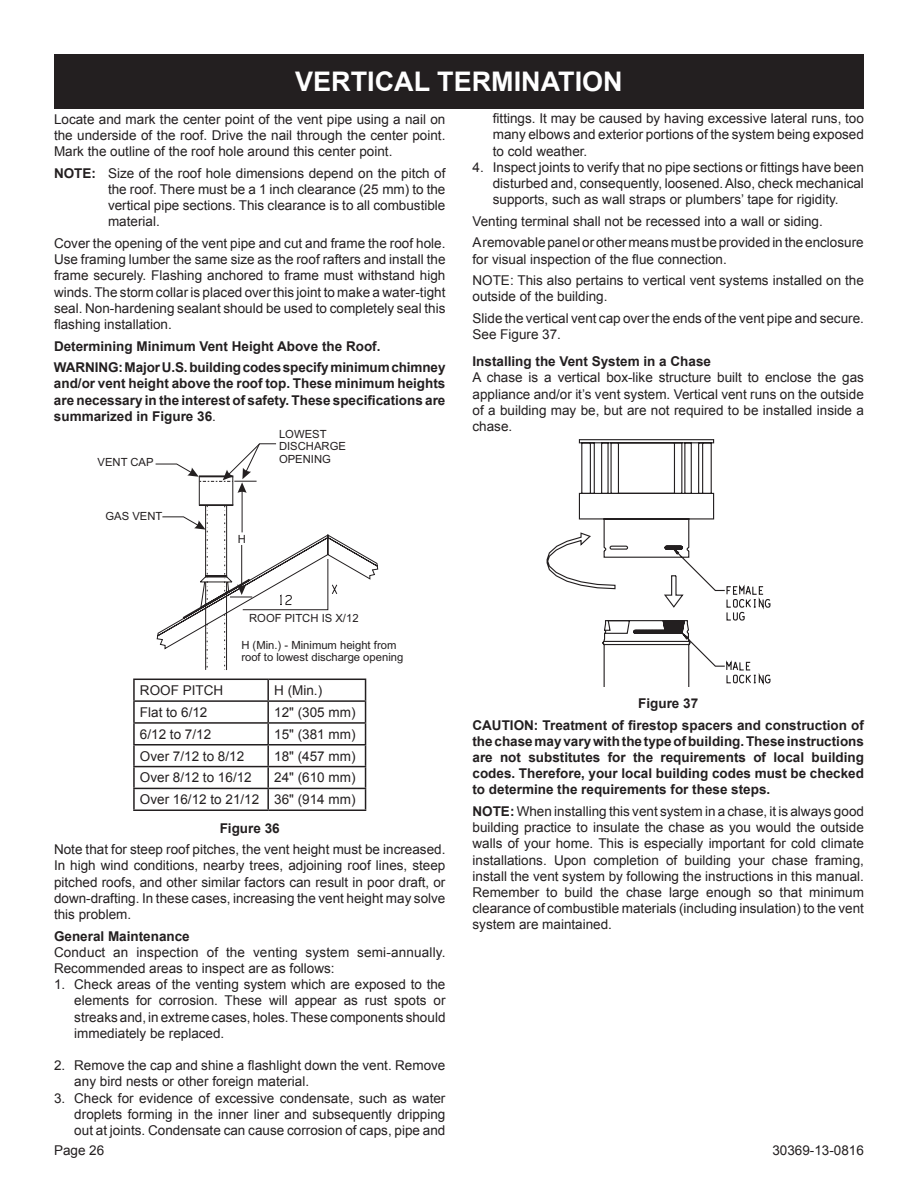
<style>
.page{position:relative;width:918px;height:1188px;background:#fff}
.page>*{position:absolute;margin:0;border:0;box-sizing:border-box;transform-origin:0 0}
.t1{font:700 27px "Arial";color:#fff}
.t2{font:13.5px/16.2px "Arial";color:#231f20;text-align:justify}
.t3{font:700 13.5px/16.2px "Arial";color:#231f20;text-align:justify}
.t4{font:11.25px/12.6px "Arial";color:#231f20}
.s1{font-weight:700}
.s2{font-weight:400}
</style>
<div class="page">
<svg style="left:155px;top:443px;width:223px;height:227px"></svg>
<hr style="left:205px;top:582px;width:1px;height:88px;background:#231f20">
<hr style="left:226px;top:582px;width:1px;height:88px;background:#231f20">
<hr style="left:133px;top:679px;width:135px;height:1px;background:#231f20">
<hr style="left:133px;top:680px;width:2px;height:20px;background:#231f20">
<hr style="left:268px;top:679px;width:98px;height:1px;background:#231f20">
<hr style="left:267px;top:680px;width:2px;height:20px;background:#231f20">
<hr style="left:133px;top:700px;width:135px;height:2px;background:#231f20">
<hr style="left:133px;top:702px;width:2px;height:20px;background:#231f20">
<hr style="left:268px;top:700px;width:98px;height:2px;background:#231f20">
<hr style="left:267px;top:702px;width:2px;height:20px;background:#231f20">
<hr style="left:133px;top:722px;width:135px;height:2px;background:#231f20">
<hr style="left:133px;top:724px;width:2px;height:20px;background:#231f20">
<hr style="left:268px;top:722px;width:98px;height:2px;background:#231f20">
<hr style="left:267px;top:724px;width:2px;height:20px;background:#231f20">
<hr style="left:133px;top:744px;width:135px;height:2px;background:#231f20">
<hr style="left:133px;top:746px;width:2px;height:20px;background:#231f20">
<hr style="left:268px;top:744px;width:98px;height:2px;background:#231f20">
<hr style="left:267px;top:746px;width:2px;height:20px;background:#231f20">
<hr style="left:133px;top:766px;width:135px;height:1px;background:#231f20">
<hr style="left:133px;top:767px;width:2px;height:21px;background:#231f20">
<hr style="left:268px;top:766px;width:98px;height:1px;background:#231f20">
<hr style="left:267px;top:767px;width:2px;height:21px;background:#231f20">
<hr style="left:133px;top:788px;width:135px;height:1px;background:#231f20">
<hr style="left:133px;top:789px;width:2px;height:20px;background:#231f20">
<hr style="left:268px;top:788px;width:98px;height:1px;background:#231f20">
<hr style="left:267px;top:789px;width:2px;height:20px;background:#231f20">
<svg style="left:365px;top:680px;width:1px;height:129px"></svg>
<hr style="left:133px;top:809px;width:135px;height:2px;background:#231f20">
<hr style="left:268px;top:809px;width:98px;height:2px;background:#231f20">
<svg style="left:546px;top:439px;width:225px;height:247px"></svg>
<div style="left:54px;top:54px;width:810px;height:54px;background:#231f20"></div>
<h1 class="t1" style="left:295px;top:63px;width:18px">VERTICAL</h1>
<h1 class="t1" style="left:437px;top:63px;width:19px">TER</h1>
<h1 class="t1" style="left:491px;top:63px;width:39px">MINATION</h1>
<p class="t2" style="left:54px;top:111px;width:393px">Locate and mark the center point of the vent pipe using a nail on the underside of the roof. Drive the nail through the center point.<br>Mark the outline of the roof hole around this center point.</p>
<p class="t3" style="left:54px;top:165px;width:10px">NOTE</p>
<p class="t2" style="left:108px;top:165px;width:339px;text-indent:-16px"><span class="s1">:</span> Size of the roof hole dimensions depend on the pitch of the roof. There must be a 1 inch clearance (25 mm) to the vertical pipe sections. This clearance is to all combustible material.</p>
<p class="t2" style="left:54px;top:235px;width:393px">Cover the opening of the vent pipe and cut and frame the roof hole.<br>Use framing lumber the same size as the roof rafters and install the frame securely. Flashing anchored to frame must withstand high winds. The storm collar is placed over this joint to make a water-tight seal. Non-hardening sealant should be used to completely seal this flashing installation.</p>
<p class="t3" style="left:54px;top:335px;width:328px;line-height:21.6px">Determining Minimum Vent Height Above the Roof.<br>WARNIN</p>
<p class="t3" style="left:54px;top:360px;width:393px;text-indent:54px">G: Major U.S. building codes specify minimum chimney and/or vent height above the roof top. These minimum heights are necessary in the interest of safety. These specifications are summarized in Figure 36<span class="s2">.</span></p>
<p class="t4" style="left:98px;top:457px;width:58px">VENT CAP</p>
<p class="t4" style="left:279px;top:428px;width:68px">LOWEST<br>DISCHARGE<br>OPENING</p>
<p class="t4" style="left:105px;top:511px;width:58px">GAS VENT</p>
<p class="t4" style="left:238px;top:534px;width:10px">H</p>
<p class="t2" style="left:493px;top:111px;width:373px">fittings. It may be caused by having excessive lateral runs, too many elbows and exterior portions of the system being exposed to cold weather.</p>
<p class="t2" style="left:493px;top:159px;width:373px;text-indent:-20px">4. Inspect joints to verify that no pipe sections or fittings have been disturbed and, consequently, loosened. Also, check mechanical supports, such as wall straps or plumbers’ tape for rigidity.</p>
<p class="t2" style="left:473px;top:210px;width:393px;line-height:21.6px">Venting terminal shall not be recessed into a wall or siding.<br>A removable panel or other means must be provided in the enclosure</p>
<p class="t2" style="left:473px;top:248px;width:393px;line-height:21.6px">for visual inspection of the flue connection.<br>NOTE: This also pertains to vertical vent systems installed on the</p>
<p class="t2" style="left:473px;top:286px;width:393px;line-height:21.6px">outside of the building.<br>Slide the vertical vent cap over the ends of the vent pipe and secure.</p>
<p class="t2" style="left:473px;top:327px;width:90px">See Figure 37.</p>
<p class="t3" style="left:473px;top:354px;width:240px">Installing the Vent System in a Chase</p>
<p class="t2" style="left:473px;top:370px;width:393px">A chase is a vertical box-like structure built to enclose the gas appliance and/or it’s vent system. Vertical vent runs on the outside of a building may be, but are not required to be installed inside a chase.</p>
<p class="t4" style="left:249px;top:613px;width:111px">ROOF PITCH IS X/12</p>
<p class="t4" style="left:241px;top:639px;width:163px">H (Min.) - Minimum height from roof to lowest discharge opening</p>
<p class="t2" style="left:140px;top:682px;width:85px">ROOF PITCH</p>
<p class="t2" style="left:274px;top:682px;width:49px">H (Min.)</p>
<p class="t2" style="left:140px;top:704px;width:69px">Flat to 6/12</p>
<p class="t2" style="left:274px;top:704px;width:83px">12" (305 mm)</p>
<p class="t2" style="left:140px;top:726px;width:73px">6/12 to 7/12</p>
<p class="t2" style="left:274px;top:726px;width:83px">15" (381 mm)</p>
<p class="t2" style="left:140px;top:748px;width:106px">Over 7/12 to 8/12</p>
<p class="t2" style="left:274px;top:748px;width:83px">18" (457 mm)</p>
<p class="t2" style="left:140px;top:770px;width:113px">Over 8/12 to 16/12</p>
<p class="t2" style="left:140px;top:767px;width:217px;line-height:21.9px;text-align:right">24" (610 mm)<br>Over 16/12 to 21/12 36" (914 mm)</p>
<p class="t3" style="left:220px;top:820px;width:62px">Figure 36</p>
<p class="t2" style="left:54px;top:842px;width:393px">Note that for steep roof pitches, the vent height must be increased.<br>In high wind conditions, nearby trees, adjoining roof lines, steep pitched roofs, and other similar factors can result in poor draft, or down-drafting. In these cases, increasing the vent height may solve this problem.</p>
<p class="t3" style="left:54px;top:928px;width:137px">General Maintenance</p>
<p class="t2" style="left:54px;top:944px;width:393px">Conduct an inspection of the venting system semi-annually.<br>Recommended areas to inspect are as follows:</p>
<p class="t2" style="left:74px;top:977px;width:373px;text-indent:-20px">1. Check areas of the venting system which are exposed to the elements for corrosion. These will appear as rust spots or streaks and, in extreme cases, holes. These components should immediately be replaced.</p>
<p class="t2" style="left:74px;top:1058px;width:373px;text-indent:-20px">2. Remove the cap and shine a flashlight down the vent. Remove any bird nests or other foreign material.</p>
<p class="t2" style="left:74px;top:1090px;width:373px;text-indent:-20px">3. Check for evidence of excessive condensate, such as water droplets forming in the inner liner and subsequently dripping out at joints. Condensate can cause corrosion of caps, pipe and</p>
<p class="t3" style="left:473px;top:693px;width:393px;line-height:21.6px;text-align:center">Figure 37<br>CAUTION : Treatment of firestop spacers and construction of</p>
<p class="t3" style="left:473px;top:733px;width:393px">the chase may vary with the type of building. These instructions are not substitutes for the requirements of local building codes. Therefore, your local building codes must be checked to determine the requirements for these steps.</p>
<p class="t3" style="left:473px;top:804px;width:10px">NOTE</p>
<p class="t2" style="left:473px;top:803px;width:393px;text-indent:38px"><span class="s1">:</span> When installing this vent system in a chase, it is always good building practice to insulate the chase as you would the outside walls of your home. This is especially important for cold climate installations. Upon completion of building your chase framing, install the vent system by following the instructions in this manual.<br>Remember to build the chase large enough so that minimum clearance of combustible materials (including insulation) to the vent system are maintained.</p>
<p class="t2" style="left:54px;top:1143px;width:52px">Page 26</p>
<p class="t2" style="left:772px;top:1143px;width:93px">30369-13-0816</p>
</div>
